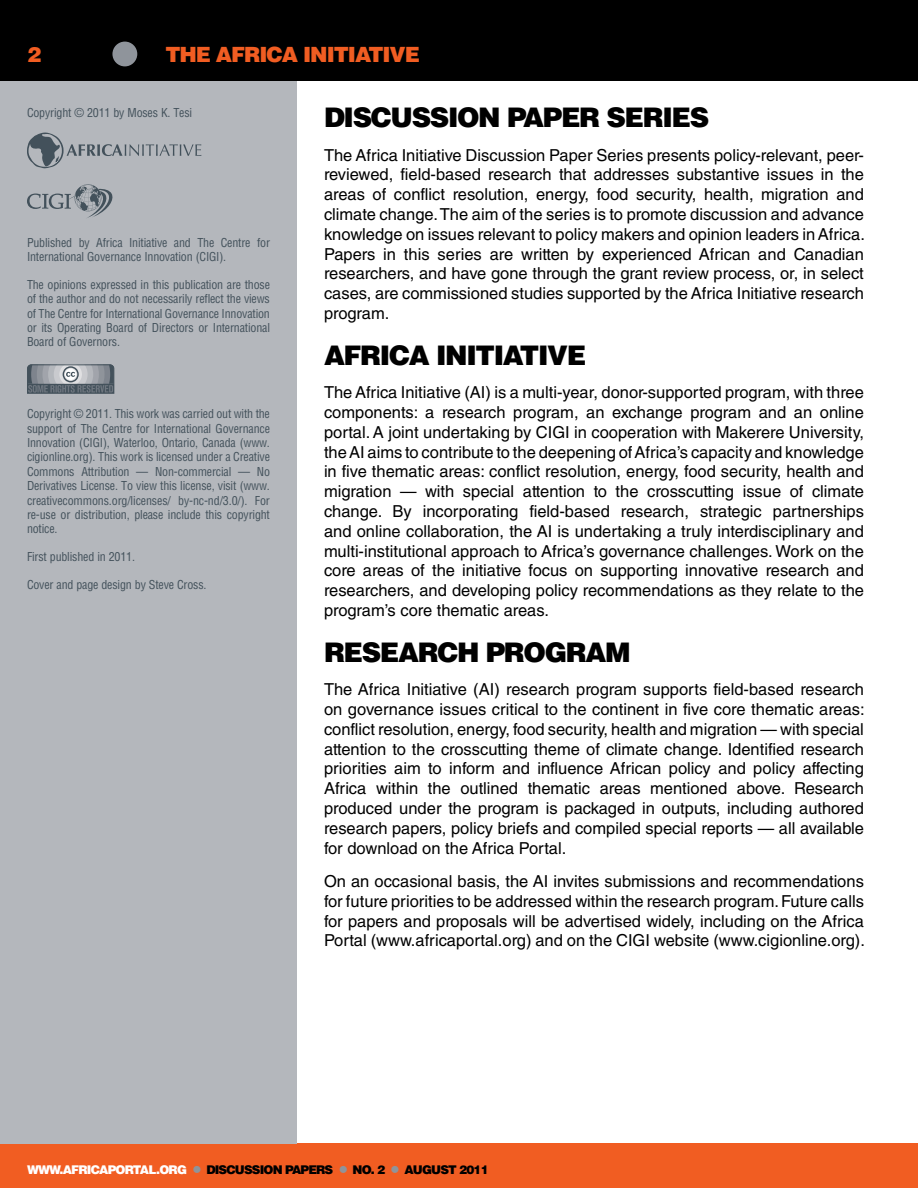
<style>
.page{position:relative;width:918px;height:1188px;background:#fff}
.page>*{position:absolute;margin:0;border:0;box-sizing:border-box;transform-origin:0 0}
.t1{font:900 27px "Helvetica LT Std";letter-spacing:-.05em;color:#000}
.t2{font:900 21px "Helvetica LT Std";letter-spacing:-.05em;color:#f15d22}
.t3{font:16.5px/19.8px "Helvetica LT Std";color:#000;text-align:justify}
.t4{font:condensed 12px/14.4px "Helvetica LT Std";letter-spacing:-.015em;color:#43515b;text-align:justify}
.t5{font:900 12px "Helvetica LT Std";letter-spacing:-.07em;color:#000}
.s1{color:#fff}
.s2{font-size:21px;color:#8f949b}
</style>
<div class="page">
<div style="left:0;top:0;width:918px;height:81px;background:#000"></div>
<div style="left:0;top:1144px;width:918px;height:44px;background:#f15d22"></div>
<div style="left:112px;top:42px;width:25px;height:24px;background:#8f949b;border-radius:50%"></div>
<div style="left:0;top:81px;width:297px;height:1063px;background:#b4b7bc"></div>
<svg style="left:27px;top:133px;width:174px;height:35px"></svg>
<svg style="left:27px;top:184px;width:86px;height:34px"></svg>
<svg style="left:27px;top:364px;width:87px;height:30px;background:#838a92"></svg>
<p class="t2" style="left:27px;top:40px;width:16px">2</p>
<p class="t2" style="left:165px;top:40px;width:256px">THE AFRICA INITIATIVE</p>
<p class="t4" style="left:27px;top:105px;width:167px">Copyright © 2011 by Moses K. Tesi</p>
<p class="t4" style="left:27px;top:235px;width:245px">Published by Africa Initiative and The Centre for<br>International Governance Innovation (CIGI).</p>
<p class="t4" style="left:27px;top:277px;width:245px">The opinions expressed in this publication are those of the author and do not necessarily reflect the views of The Centre for International Governance Innovation or its Operating Board of Directors or International Board of Governors.</p>
<p class="t4" style="left:27px;top:407px;width:245px">Copyright © 2011. This work was carried out with the support of The Centre for International Governance Innovation (CIGI), Waterloo, Ontario, Canada (www. cigionline.org). This work is licensed under a Creative Commons Attribution — Non-commercial — No Derivatives License. To view this license, visit (www. creativecommons.org/licenses/ by-nc-nd/3.0/). For re-use or distribution, please include this copyright notice.</p>
<p class="t4" style="left:27px;top:550px;width:110px">First published in 2011.</p>
<p class="t4" style="left:27px;top:578px;width:181px">Cover and page design by Steve Cross.</p>
<h1 class="t1" style="left:324px;top:100px;width:387px">DISCUSSION PAPER SERIES</h1>
<p class="t3" style="left:324px;top:145px;width:542px">The Africa Initiative Discussion Paper Series presents policy-relevant, peer&shy;reviewed, field-based research that addresses substantive issues in the areas of conflict resolution, energy, food security, health, migration and climate change. The aim of the series is to promote discussion and advance knowledge on issues relevant to policy makers and opinion leaders in Africa.<br>Papers in this series are written by experienced African and Canadian researchers, and have gone through the grant review process, or, in select cases, are commissioned studies supported by the Africa Initiative research program.</p>
<h1 class="t1" style="left:324px;top:338px;width:264px">AFRICA INITIATIVE</h1>
<p class="t3" style="left:324px;top:383px;width:542px">The Africa Initiative (AI) is a multi-year, donor-supported program, with three components: a research program, an exchange program and an online portal. A joint undertaking by CIGI in cooperation with Makerere University, the AI aims to contribute to the deepening of Africa’s capacity and knowledge in five thematic areas: conflict resolution, energy, food security, health and migration — with special attention to the crosscutting issue of climate change. By incorporating field-based research, strategic partnerships and online collaboration, the AI is undertaking a truly interdisciplinary and multi-institutional approach to Africa’s governance challenges. Work on the core areas of the initiative focus on supporting innovative research and researchers, and developing policy recommendations as they relate to the program’s core thematic areas.</p>
<h1 class="t1" style="left:324px;top:635px;width:308px">RESEARCH PROGRAM</h1>
<p class="t3" style="left:324px;top:680px;width:542px">The Africa Initiative (AI) research program supports field-based research on governance issues critical to the continent in five core thematic areas: conflict resolution, energy, food security, health and migration — with special attention to the crosscutting theme of climate change. Identified research priorities aim to inform and influence African policy and policy affecting Africa within the outlined thematic areas mentioned above. Research produced under the program is packaged in outputs, including authored research papers, policy briefs and compiled special reports — all available for download on the Africa Portal.</p>
<p class="t3" style="left:324px;top:871px;width:542px">On an occasional basis, the AI invites submissions and recommendations for future priorities to be addressed within the research program. Future calls for papers and proposals will be advertised widely, including on the Africa Portal (www.africaportal.org) and on the CIGI website (www.cigionline.org).</p>
<p class="t5" style="left:27px;top:1161px;width:463px"><span class="s1">WWW.AFRICAPORTAL.ORG</span> <span class="s2">•</span> DISCUSSION PAPERS <span class="s2">•</span> NO. 2 <span class="s2">•</span> AUGUST 2011</p>
</div>
